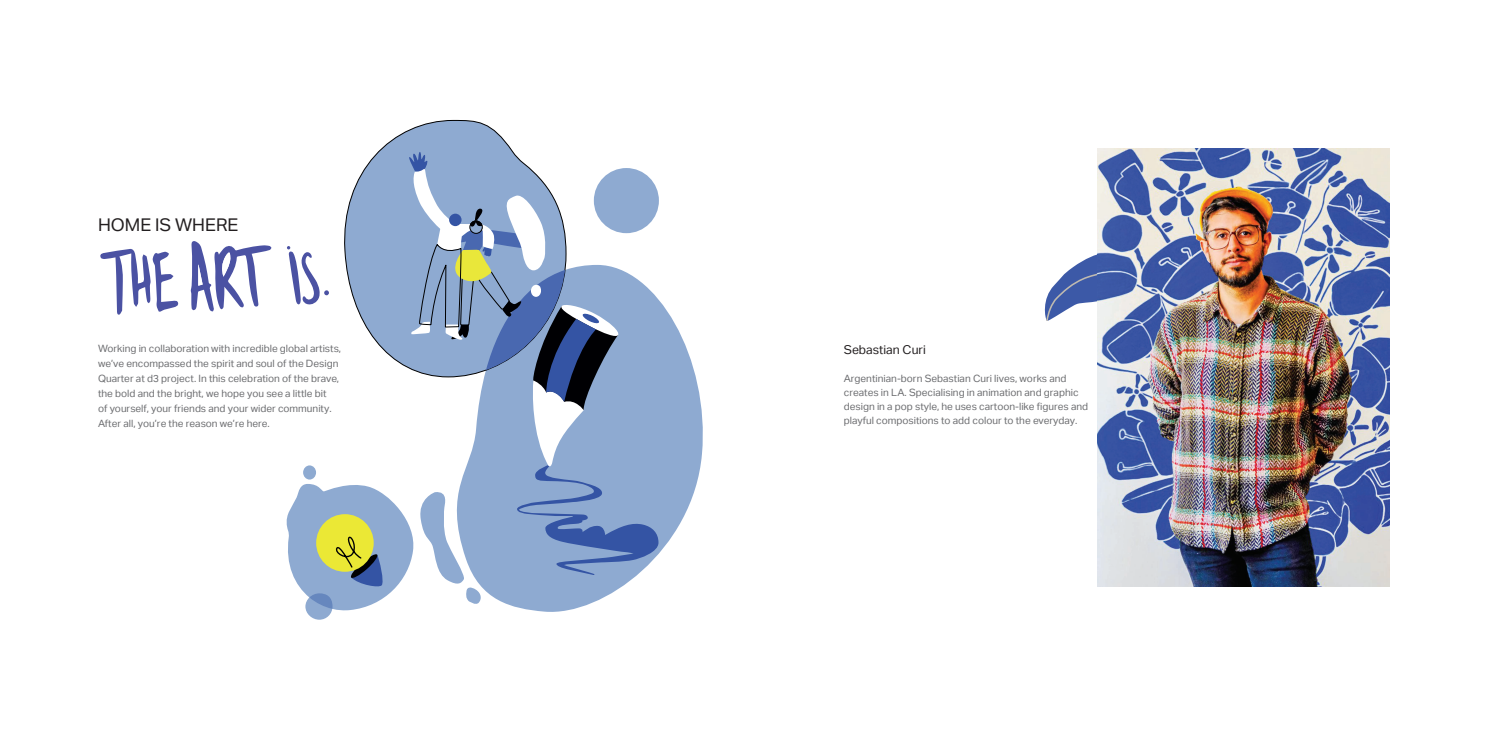
<style>
.page{position:relative;width:1489px;height:745px;background:#fff}
.page>*{position:absolute;margin:0;border:0;box-sizing:border-box;transform-origin:0 0}
.t1{font:17.5px "Meraas Aktiv";color:#231f20}
.t2{font:12.25px "Meraas Aktiv";color:#231f20}
.t3{font:10.06px/14.9px "Meraas Aktiv";color:#6c6d70}
</style>
<div class="page">
<svg style="left:191px;top:241px;width:80px;height:70px"></svg>
<svg style="left:100px;top:248px;width:79px;height:67px"></svg>
<div style="left:305px;top:593px;width:27px;height:26px;background:#8eaad1;border-radius:50%"></div>
<svg style="left:532px;top:299px;width:171px;height:313px;fill:#8eaad1"></svg>
<svg style="left:377px;top:120px;width:137px;height:32px"></svg>
<svg style="left:286px;top:152px;width:372px;height:458px"></svg>
<svg style="left:1044px;top:254px;width:53px;height:67px"></svg>
<img style="left:1097px;top:149px;width:291px;height:437px">
<p class="t1" style="left:98px;top:211px;width:142px">HOME IS WHERE</p>
<p class="t3" style="left:98px;top:341px;width:245px">Working in collaboration with incredible global artists, we’ve encompassed the spirit and soul of the Design Quarter at d3 project. In this celebration of the brave, the bold and the bright, we hope you see a little bit<br>of yourself, your friends and your wider community.<br>After all, you’re the reason we’re here.</p>
<p class="t2" style="left:843px;top:339px;width:83px">Sebastian Curi</p>
<p class="t3" style="left:843px;top:371px;width:246px;line-height:14px">Argentinian-born Sebastian Curi lives, works and creates in LA. Specialising in animation and graphic design in a pop style, he uses cartoon-like figures and playful compositions to add colour to the everyday.</p>
</div>
